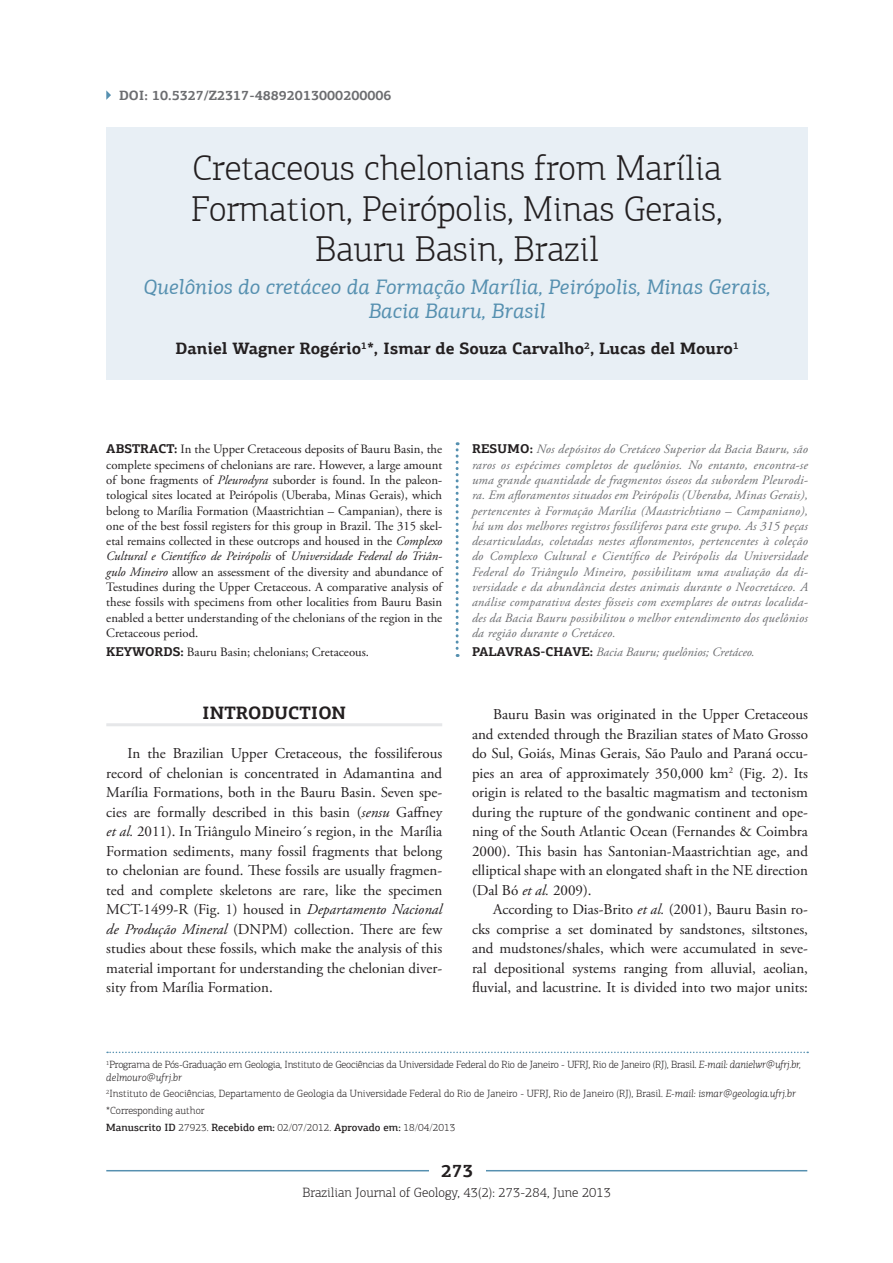
<style>
.page{position:relative;width:893px;height:1263px;background:#fff}
.page>*{position:absolute;margin:0;border:0;box-sizing:border-box;transform-origin:0 0}
.z01_titulo_PT{font:300 36px/40.5px "PF Agora Slab Pro";color:#231f20;text-align:center}
.z02_titulo_IN{font:italic 21px/24px "PF Agora Slab Pro";color:#5690b0;text-align:center}
.z16_sub_1{font:700 18px "PF Agora Slab Pro";color:#231f20}
.z03_autores{font:700 16.5px "PF Agora Slab Pro";color:#231f20}
.z11_texto{font:15px/19.5px "Adobe Garamond Pro";color:#231f20;text-align:justify}
.z27_rodapé{font:300 13.5px "PF Agora Slab Pro";color:#231f20}
.z00_DOI{font:700 13.5px "PF Agora Slab Pro";color:#6c6d70}
.z09_abstract{font:italic 12.75px/15.3px "Adobe Garamond Pro";letter-spacing:.02em;color:#6c6d70;text-align:justify}
.z07_resumo{font:12.75px/15.3px "Adobe Garamond Pro";color:#231f20;text-align:justify}
.z10_keywords{font:italic 12.75px "Adobe Garamond Pro";color:#6c6d70}
.z08_palavras-chave{font:12.75px "Adobe Garamond Pro";color:#231f20}
.z04_titulação_com_fi{font:300 10.5px/12.6px "PF Agora Slab Pro";letter-spacing:-.02em;color:#231f20}
.z05_titulação_sem_fi{font:300 10.5px "PF Agora Slab Pro";color:#231f20}
.z06_datas{font:500 10.5px "PF Agora Slab Pro";color:#231f20}
.s1{font-family:"PF Agora Slab Pro";font-weight:700}
.s2{font-style:italic}
.s3{font-family:"PF Agora Slab Pro";font-weight:700;font-style:normal;color:#231f20}
.s4{font-weight:300}
</style>
<div class="page">
<svg style="left:107px;top:1051px;width:701px;height:2px"></svg>
<svg style="left:456px;top:442px;width:3px;height:215px"></svg>
<div style="left:106px;top:128px;width:702px;height:252px;background:#e8eff5"></div>
<svg style="left:106px;top:90px;width:5px;height:10px"></svg>
<hr style="left:106px;top:723px;width:336px;height:3px;background:#e6e7e9">
<hr style="left:106px;top:1170px;width:701px;height:1px;background:#5690b0">
<div style="left:429px;top:1163px;width:56px;height:15px;background:#fff"></div>
<p class="z00_DOI" style="left:119px;top:87px;width:274px">DOI: 10.5327/Z2317-48892013000200006</p>
<p class="z01_titulo_PT" style="left:191px;top:148px;width:533px">Cretaceous chelonians from Marília<br>Formation, Peirópolis, Minas Gerais,<br>Bauru Basin, Brazil</p>
<p class="z02_titulo_IN" style="left:143px;top:274px;width:629px">Quelônios do cretáceo da Formação Marília, Peirópolis, Minas Gerais,<br>Bacia Bauru, Brasil</p>
<p class="z03_autores" style="left:175px;top:338px;width:565px">Daniel Wagner Rogério<sup>1</sup>*, Ismar de Souza Carvalho<sup>2</sup>, Lucas del Mouro<sup>1</sup></p>
<p class="z07_resumo" style="left:106px;top:442px;width:337px"><span class="s1">ABSTRACT:</span> In the Upper Cretaceous deposits of Bauru Basin, the complete specimens of chelonians are rare. However, a large amount of bone fragments of <span class="s2">Pleurodyra</span> suborder is found. In the paleon&shy;tological sites located at Peirópolis (Uberaba, Minas Gerais), which belong to Marília Formation (Maastrichtian – Campanian), there is one of the best fossil registers for this group in Brazil. The 315 skel&shy;etal remains collected in these outcrops and housed in the <span class="s2">Complexo Cultural e Científico de Peirópolis</span> of <span class="s2">Universidade Federal do Triân&shy;gulo Mineiro</span> allow an assessment of the diversity and abundance of Testudines during the Upper Cretaceous. A comparative analysis of these fossils with specimens from other localities from Bauru Basin enabled a better understanding of the chelonians of the region in the Cretaceous period.</p>
<p class="z08_palavras-chave" style="left:106px;top:645px;width:264px"><span class="s1">KEYWORDS:</span> Bauru Basin; chelonians; Cretaceous.</p>
<p class="z16_sub_1" style="left:202px;top:701px;width:146px">INTRODUCTION</p>
<p class="z11_texto" style="left:106px;top:744px;width:337px;text-indent:21px">In the Brazilian Upper Cretaceous, the fossiliferous record of chelonian is concentrated in Adamantina and Marília Formations, both in the Bauru Basin. Seven spe&shy;cies are formally described in this basin (<span class="s2">sensu</span> Gaffney <span class="s2">et al.</span> 2011). In Triângulo Mineiro´s region, in the Marília Formation sediments, many fossil fragments that belong to chelonian are found. These fossils are usually fragmen&shy;ted and complete skeletons are rare, like the specimen MCT-1499-R (Fig. 1) housed in <span class="s2">Departamento Nacional de Produção Mineral</span> (DNPM) collection. There are few studies about these fossils, which make the analysis of this material important for understanding the chelonian diver&shy;sity from Marília Formation.</p>
<p class="z09_abstract" style="left:472px;top:442px;width:337px"><span class="s3">RESUMO:</span> Nos depósitos do Cretáceo Superior da Bacia Bauru, são raros os espécimes completos de quelônios. No entanto, encontra-se uma grande quantidade de fragmentos ósseos da subordem Pleurodi&shy;ra. Em afloramentos situados em Peirópolis (Uberaba, Minas Gerais), pertencentes à Formação Marília (Maastrichtiano – Campaniano), há um dos melhores registros fossíliferos para este grupo. As 315 peças desarticuladas, coletadas nestes afloramentos, pertencentes à coleção do Complexo Cultural e Científico de Peirópolis da Universidade Federal do Triângulo Mineiro, possibilitam uma avaliação da di&shy;versidade e da abundância destes animais durante o Neocretáceo. A análise comparativa destes fósseis com exemplares de outras localida&shy;des da Bacia Bauru possibilitou o melhor entendimento dos quelônios da região durante o Cretáceo.</p>
<p class="z10_keywords" style="left:472px;top:645px;width:284px"><span class="s3">PALAVRAS-CHAVE:</span> Bacia Bauru; quelônios; Cretáceo.</p>
<p class="z11_texto" style="left:472px;top:705px;width:337px;text-indent:21px">Bauru Basin was originated in the Upper Cretaceous and extended through the Brazilian states of Mato Grosso do Sul, Goiás, Minas Gerais, São Paulo and Paraná occu&shy;pies an area of approximately 350,000 km<sup>2</sup> (Fig. 2). Its origin is related to the basaltic magmatism and tectonism during the rupture of the gondwanic continent and ope&shy;ning of the South Atlantic Ocean (Fernandes &amp; Coimbra 2000). This basin has Santonian-Maastrichtian age, and elliptical shape with an elongated shaft in the NE direction (Dal Bó <span class="s2">et al.</span> 2009).</p>
<p class="z11_texto" style="left:472px;top:900px;width:337px;text-indent:21px">According to Dias-Brito <span class="s2">et al.</span> (2001), Bauru Basin ro&shy;cks comprise a set dominated by sandstones, siltstones, and mudstones/shales, which were accumulated in seve&shy;ral depositional systems ranging from alluvial, aeolian, fluvial, and lacustrine. It is divided into two major units:</p>
<p class="z04_titulação_com_fi" style="left:106px;top:1058px;width:696px"><sup>1</sup>Programa de Pós-Graduação em Geologia, Instituto de Geociências da Universidade Federal do Rio de Janeiro - UFRJ, Rio de Janeiro (RJ), Brasil. <span class="s2">E-mail: danielwr@ufrj.br, delmouro@ufrj.br</span></p>
<p class="z05_titulação_sem_fi" style="left:106px;top:1088px;width:691px"><sup>2</sup>Instituto de Geociências, Departamento de Geologia da Universidade Federal do Rio de Janeiro - UFRJ, Rio de Janeiro (RJ), Brasil. <span class="s2">E-mail: ismar@geologia.ufrj.br</span></p>
<p class="z05_titulação_sem_fi" style="left:106px;top:1104px;width:100px">*Corresponding author</p>
<p class="z06_datas" style="left:106px;top:1121px;width:351px">Manuscrito ID <span class="s4">27923.</span> Recebido em: <span class="s4">02/07/2012.</span> Aprovado em: <span class="s4">18/04/2013</span></p>
<p class="z16_sub_1" style="left:441px;top:1160px;width:34px">273</p>
<p class="z27_rodapé" style="left:302px;top:1184px;width:310px">Brazilian Journal of Geology, 43(2): 273-284, June 2013</p>
</div>
